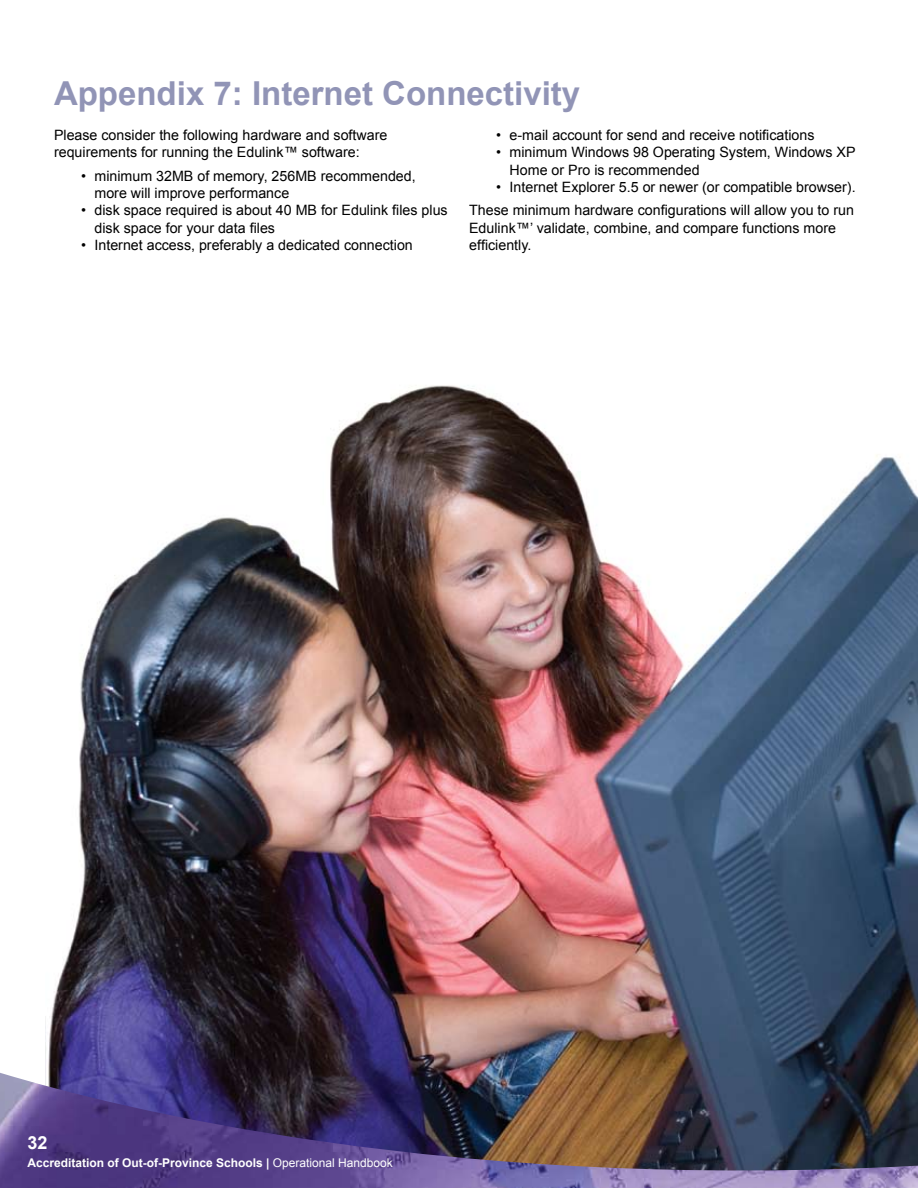
<style>
.page{position:relative;width:918px;height:1188px;background:#fff}
.page>*{position:absolute;margin:0;border:0;box-sizing:border-box;transform-origin:0 0}
.t1{font:700 33px "Arial";color:#9194b6}
.t2{font:700 18px "Arial";color:#fff}
.t3{font:14.25px/17.1px "Arial";color:#000}
.t4{font:700 12px "Arial";color:#fff}
.s1{font-weight:400}
</style>
<div class="page">
<img style="left:48px;top:385px;width:870px;height:688px">
<img style="left:0;top:1073px;width:917px;height:115px">
<img style="left:917px;top:979px;width:1px;height:209px">
<h1 class="t1" style="left:54px;top:75px;width:528px">Appendix 7: Internet Connectivity</h1>
<p class="t3" style="left:496px;top:127px;width:320px">• e-mail account for send and receive notifications</p>
<p class="t3" style="left:510px;top:144px;width:348px;text-indent:-13px">• minimum Windows 98 Operating System, Windows XP<br>Home or Pro is recommended</p>
<p class="t3" style="left:469px;top:175px;width:388px;line-height:23.9px;text-align:right">• Internet Explorer 5.5 or newer (or compatible browser).<br>These minimum hardware configurations will allow you to run</p>
<p class="t3" style="left:469px;top:219px;width:368px">Edulink™’ validate, combine, and compare functions more efficiently.</p>
<p class="t3" style="left:54px;top:127px;width:335px">Please consider the following hardware and software requirements for running the Edulink™ software:</p>
<p class="t3" style="left:94px;top:168px;width:323px;text-indent:-13px">• minimum 32MB of memory, 256MB recommended, more will improve performance</p>
<p class="t3" style="left:94px;top:202px;width:355px;text-indent:-13px">• disk space required is about 40 MB for Edulink files plus disk space for your data files</p>
<p class="t3" style="left:81px;top:236px;width:333px">• Internet access, preferably a dedicated connection</p>
<p class="t2" style="left:27px;top:1132px;width:22px">32</p>
<p class="t4" style="left:27px;top:1156px;width:367px">Accreditation of Out-of-Province Schools | <span class="s1">Operational Handbook</span></p>
</div>
